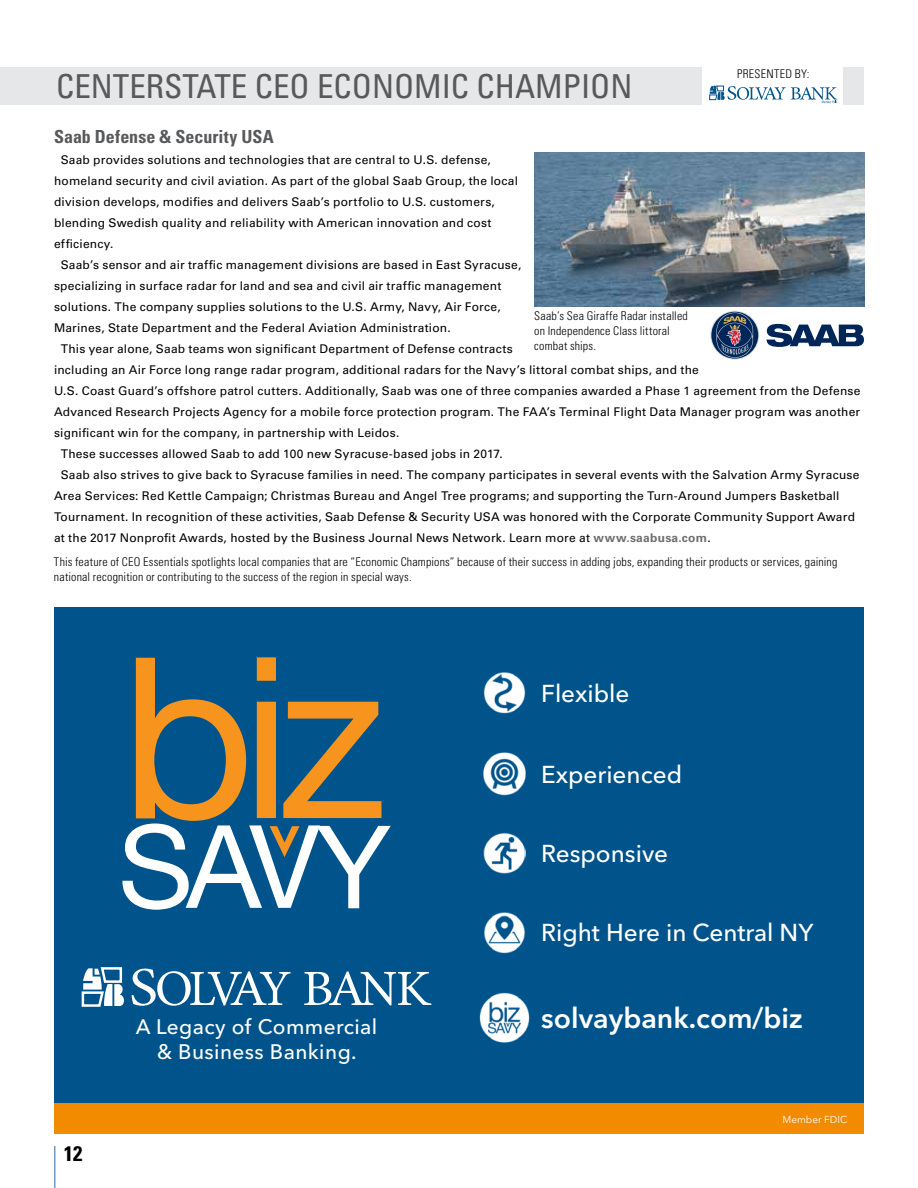
<style>
.page{position:relative;width:918px;height:1188px;background:#fff}
.page>*{position:absolute;margin:0;border:0;box-sizing:border-box;transform-origin:0 0}
.t1{font:condensed 33px "Univers LT Std";color:#58595b}
.t2{font:600 28.35px "Avenir Next LT Pro";color:#fff}
.t3{font:500 24.3px "Avenir Next LT Pro";color:#fff}
.t4{font:700 condensed 21px "Univers LT Std";color:#000}
.t5{font:500 20.85px/25.7px "Avenir Next LT Pro";letter-spacing:.02em;color:#fff;text-align:center}
.t6{font:700 condensed 18px "Univers LT Std";letter-spacing:.005em;color:#58595b}
.t7{font:12px "Univers LT Std";letter-spacing:.015em;color:#000}
.t8{font:300 condensed 12px/15px "Univers LT Std";letter-spacing:.015em;color:#000}
.t9{font:10.05px "Avenir Next LT Pro";color:#fff}
.s1{font-weight:700;color:#6d6e71}
</style>
<div class="page">
<hr style="left:54px;top:1146px;width:2px;height:42px;background:#7399c6">
<div style="left:0;top:68px;width:864px;height:37px;background:#e6e7e8"></div>
<img style="left:534px;top:152px;width:330px;height:155px">
<svg style="left:710px;top:311px;width:49px;height:49px"></svg>
<svg style="left:711px;top:312px;width:47px;height:47px"></svg>
<svg style="left:716px;top:313px;width:37px;height:45px;background:#4a5a77"></svg>
<svg style="left:766px;top:324px;width:98px;height:23px"></svg>
<div style="left:702px;top:64px;width:140px;height:44px;background:#fff"></div>
<svg style="left:709px;top:86px;width:128px;height:17px"></svg>
<div style="left:54px;top:607px;width:810px;height:527px;background:#00548b"></div>
<div style="left:54px;top:1104px;width:810px;height:30px;background:#f38b00"></div>
<svg style="left:122px;top:657px;width:269px;height:253px"></svg>
<img style="left:484px;top:912px;width:41px;height:42px">
<img style="left:479px;top:992px;width:51px;height:51px">
<img style="left:484px;top:832px;width:41px;height:42px">
<img style="left:483px;top:752px;width:43px;height:44px">
<img style="left:484px;top:672px;width:41px;height:42px">
<svg style="left:132px;top:969px;width:159px;height:37px"></svg>
<svg style="left:304px;top:971px;width:128px;height:34px"></svg>
<svg style="left:82px;top:967px;width:42px;height:40px"></svg>
<h1 class="t1" style="left:56px;top:65px;width:578px">CENTERSTATE CEO ECONOMIC CHAMPION</h1>
<p class="t8" style="left:737px;top:67px;width:74px">PRESENTED BY:</p>
<h3 class="t6" style="left:54px;top:125px;width:221px">Saab Defense &amp; Security USA</h3>
<p class="t7" style="left:61px;top:152px;width:432px">Saab provides solutions and technologies that are central to U.S. defense,</p>
<p class="t7" style="left:54px;top:173px;width:466px">homeland security and civil aviation. As part of the global Saab Group, the local</p>
<p class="t7" style="left:54px;top:194px;width:442px">division develops, modifies and delivers Saab’s portfolio to U.S. customers,</p>
<p class="t7" style="left:54px;top:215px;width:439px">blending Swedish quality and reliability with American innovation and cost</p>
<p class="t7" style="left:54px;top:236px;width:61px">efficiency.</p>
<p class="t7" style="left:61px;top:257px;width:462px">Saab’s sensor and air traffic management divisions are based in East Syracuse,</p>
<p class="t7" style="left:54px;top:278px;width:449px">specializing in surface radar for land and sea and civil air traffic management</p>
<p class="t7" style="left:54px;top:299px;width:448px">solutions. The company supplies solutions to the U.S. Army, Navy, Air Force,</p>
<p class="t7" style="left:54px;top:320px;width:398px">Marines, State Department and the Federal Aviation Administration.</p>
<p class="t7" style="left:61px;top:341px;width:453px">This year alone, Saab teams won significant Department of Defense contracts</p>
<p class="t7" style="left:54px;top:362px;width:646px">including an Air Force long range radar program, additional radars for the Navy’s littoral combat ships, and the</p>
<p class="t7" style="left:54px;top:383px;width:808px">U.S. Coast Guard’s offshore patrol cutters. Additionally, Saab was one of three companies awarded a Phase 1 agreement from the Defense</p>
<p class="t7" style="left:54px;top:404px;width:808px">Advanced Research Projects Agency for a mobile force protection program. The FAA’s Terminal Flight Data Manager program was another</p>
<p class="t7" style="left:54px;top:425px;width:347px">significant win for the company, in partnership with Leidos.</p>
<p class="t7" style="left:61px;top:446px;width:443px">These successes allowed Saab to add 100 new Syracuse-based jobs in 2017.</p>
<p class="t7" style="left:61px;top:467px;width:800px">Saab also strives to give back to Syracuse families in need. The company participates in several events with the Salvation Army Syracuse</p>
<p class="t7" style="left:54px;top:488px;width:787px">Area Services: Red Kettle Campaign; Christmas Bureau and Angel Tree programs; and supporting the Turn-Around Jumpers Basketball</p>
<p class="t7" style="left:54px;top:509px;width:803px">Tournament. In recognition of these activities, Saab Defense &amp; Security USA was honored with the Corporate Community Support Award</p>
<p class="t7" style="left:54px;top:530px;width:658px">at the 2017 Nonprofit Awards, hosted by the Business Journal News Network. Learn more at <span class="s1">www.saabusa.com</span>.</p>
<p class="t8" style="left:534px;top:308px;width:155px">Saab’s Sea Giraffe Radar installed on Independence Class littoral combat ships.</p>
<p class="t8" style="left:54px;top:554px;width:785px">This feature of CEO Essentials spotlights local companies that are “Economic Champions” because of their success in adding jobs, expanding their products or services, gaining national recognition or contributing to the success of the region in special ways.</p>
<h3 class="t3" style="left:541px;top:678px;width:90px">Flexible</h3>
<h3 class="t3" style="left:541px;top:760px;width:142px">Experienced</h3>
<h3 class="t3" style="left:541px;top:839px;width:129px">Responsive</h3>
<h3 class="t4" style="left:64px;top:1141px;width:20px">12</h3>
<h3 class="t5" style="left:136px;top:1014px;width:243px">A Legacy of Commercial &amp; Business Banking.</h3>
<h3 class="t3" style="left:541px;top:918px;width:274px">Right Here in Central NY</h3>
<h2 class="t2" style="left:541px;top:1001px;width:263px">solvaybank.com/biz</h2>
<p class="t9" style="left:782px;top:1114px;width:66px">Member FDIC</p>
</div>
